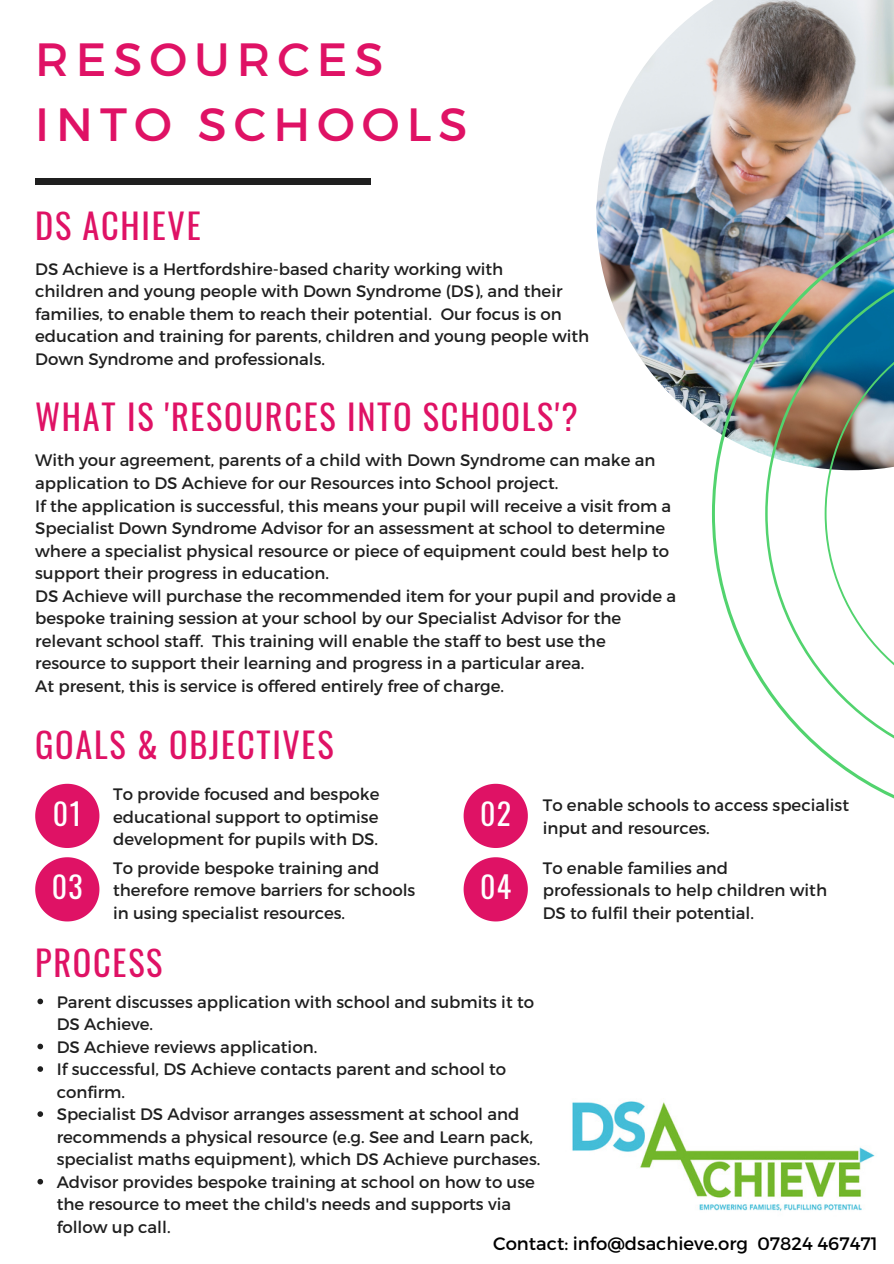
<style>
.page{position:relative;width:894px;height:1264px;background:#fff}
.page>*{position:absolute;margin:0;border:0;box-sizing:border-box;transform-origin:0 0}
.t1{font:46.65px/64.2px "Montserrat";letter-spacing:.15em;color:#df1265}
.t2{font:34.35px "Oswald";letter-spacing:.05em;color:#df1265}
.t3{font:29.85px "Oswald";letter-spacing:.05em;color:#fff}
.t4{font:18px "Montserrat";color:#000}
.t5{font:16.5px/22.5px "Montserrat";color:#1f1f1f}
</style>
<div class="page">
<img style="left:596px;top:0;width:297px;height:428px">
<img style="left:711px;top:200px;width:182px;height:598px">
<div style="left:35px;top:178px;width:336px;height:6px;background:#1f1f1f"></div>
<svg style="left:35px;top:783px;width:64px;height:65px"></svg>
<svg style="left:463px;top:857px;width:64px;height:64px"></svg>
<svg style="left:35px;top:857px;width:64px;height:64px"></svg>
<svg style="left:463px;top:783px;width:64px;height:65px"></svg>
<img style="left:572px;top:1101px;width:303px;height:110px">
<svg style="left:37px;top:998px;width:6px;height:6px"></svg>
<svg style="left:37px;top:1043px;width:6px;height:6px"></svg>
<svg style="left:37px;top:1066px;width:6px;height:5px"></svg>
<svg style="left:37px;top:1111px;width:6px;height:5px"></svg>
<svg style="left:37px;top:1178px;width:6px;height:6px"></svg>
<p class="t1" style="left:35px;top:25px;width:434px">RESOURCES<br>INTO SCHOOLS</p>
<p class="t2" style="left:35px;top:199px;width:167px">DS ACHIEVE</p>
<p class="t5" style="left:35px;top:257px;width:469px">DS Achieve is a Hertfordshire-based charity working with</p>
<p class="t5" style="left:35px;top:279px;width:555px">children and young people with Down Syndrome (DS), and their families, to enable them to reach their potential. Our focus is on education and training for parents, children and young people with Down Syndrome and professionals.</p>
<p class="t2" style="left:35px;top:390px;width:544px">WHAT IS 'RESOURCES INTO SCHOOLS'?</p>
<p class="t5" style="left:35px;top:448px;width:621px">With your agreement, parents of a child with Down Syndrome can make an application to DS Achieve for our Resources into School project.</p>
<p class="t5" style="left:35px;top:493px;width:637px">If the application is successful, this means your pupil will receive a visit from a Specialist Down Syndrome Advisor for an assessment at school to determine where a specialist physical resource or piece of equipment could best help to support their progress in education.</p>
<p class="t5" style="left:35px;top:583px;width:642px">DS Achieve will purchase the recommended item for your pupil and provide a bespoke training session at your school by our Specialist Advisor for the relevant school staff. This training will enable the staff to best use the resource to support their learning and progress in a particular area.</p>
<p class="t5" style="left:35px;top:673px;width:470px">At present, this is service is offered entirely free of charge.</p>
<p class="t2" style="left:35px;top:718px;width:300px">GOALS &amp; OBJECTIVES</p>
<p class="t3" style="left:53px;top:790px;width:30px">01</p>
<p class="t3" style="left:52px;top:863px;width:33px">03</p>
<p class="t5" style="left:113px;top:782px;width:268px;text-align:justify">To provide focused and bespoke educational support to optimise development for pupils with DS.</p>
<p class="t5" style="left:113px;top:855px;width:303px">To provide bespoke training and therefore remove barriers for schools in using specialist resources.</p>
<p class="t3" style="left:480px;top:790px;width:33px">02</p>
<p class="t3" style="left:480px;top:863px;width:33px">04</p>
<p class="t5" style="left:542px;top:793px;width:308px">To enable schools to access specialist input and resources.</p>
<p class="t5" style="left:542px;top:855px;width:286px">To enable families and professionals to help children with<br>DS to fulfil their potential.</p>
<p class="t2" style="left:35px;top:936px;width:129px">PROCESS</p>
<p class="t5" style="left:57px;top:989px;width:478px">Parent discusses application with school and submits it to<br>DS Achieve.</p>
<p class="t5" style="left:57px;top:1034px;width:262px">DS Achieve reviews application.</p>
<p class="t5" style="left:57px;top:1057px;width:451px">If successful, DS Achieve contacts parent and school to confirm.</p>
<p class="t5" style="left:57px;top:1102px;width:485px">Specialist DS Advisor arranges assessment at school and recommends a physical resource (e.g. See and Learn pack, specialist maths equipment), which DS Achieve purchases.</p>
<p class="t5" style="left:57px;top:1169px;width:479px">Advisor provides bespoke training at school on how to use the resource to meet the child's needs and supports via follow up call.</p>
<p class="t4" style="left:493px;top:1231px;width:386px">Contact: info@dsachieve.org 07824 467471</p>
</div>
